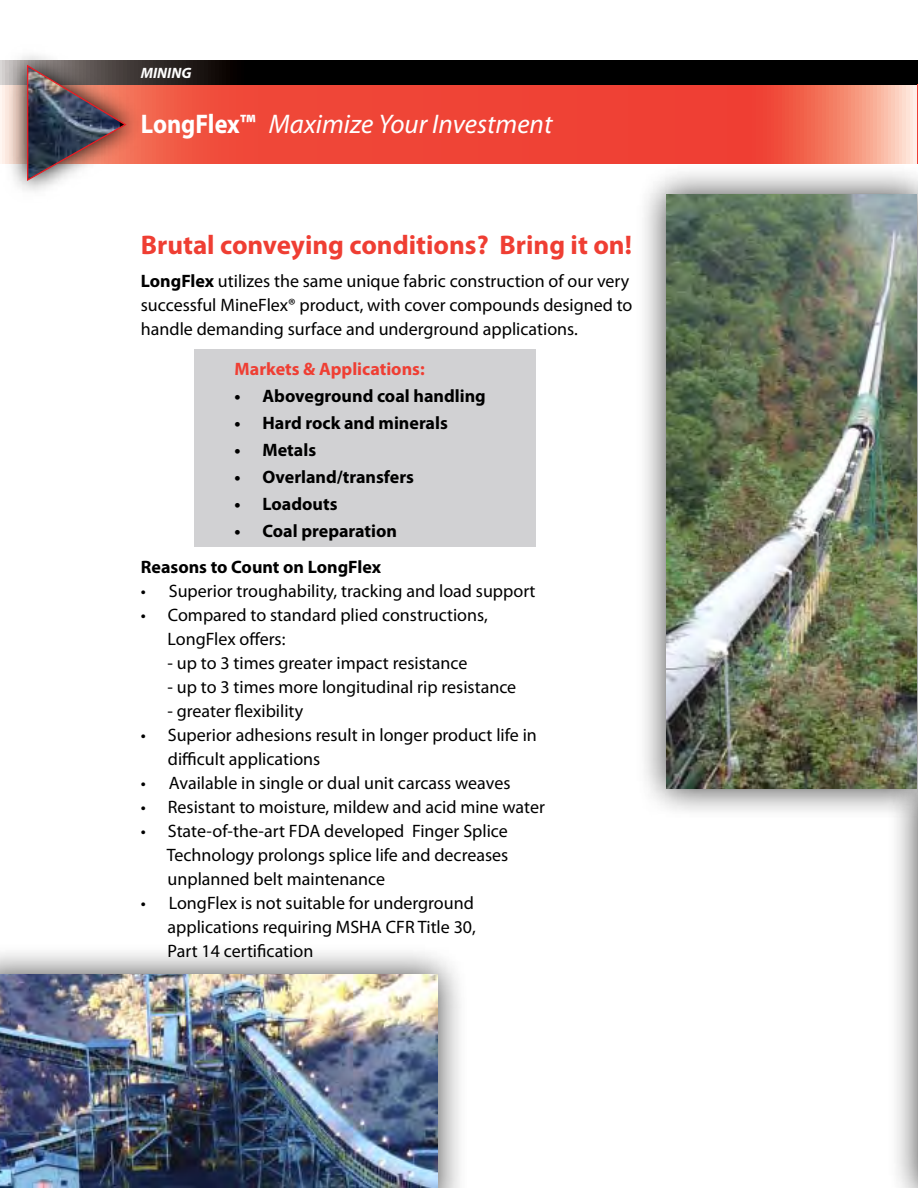
<style>
.page{position:relative;width:918px;height:1188px;background:#fff}
.page>*{position:absolute;margin:0;border:0;box-sizing:border-box;transform-origin:0 0}
.t1{font:700 27px "Myriad Pro";color:#ef3e33}
.t2{font:italic 27px "Myriad Pro";color:#fff}
.t3{font:18px/24px "Myriad Pro";color:#000}
.t4{font:700 18px "Myriad Pro";color:#000}
.t5{font:700 18px "Myriad Pro";color:#ef3e33}
.t6{font:italic 700 15px "Myriad Pro";color:#fff}
.s1{font-weight:700;font-style:normal}
.s2{font-weight:700}
</style>
<div class="page">
<div style="left:633px;top:161px;width:285px;height:657px;background:#000;opacity:.75"></div>
<img style="left:667px;top:194px;width:250px;height:595px">
<svg style="left:141px;top:85px;width:776px;height:79px;background:#f05444"></svg>
<svg style="left:141px;top:61px;width:777px;height:24px;background:#030302"></svg>
<img style="left:0;top:55px;width:141px;height:136px">
<img style="left:26px;top:64px;width:102px;height:118px">
<div style="left:194px;top:349px;width:342px;height:198px;background:#d1d1d3"></div>
<hr style="left:917px;top:85px;width:1px;height:79px;background:#ef3e33">
<div style="left:886px;top:760px;width:32px;height:428px;background:#000;opacity:.75"></div>
<div style="left:0;top:942px;width:467px;height:246px;background:#000;opacity:.75"></div>
<img style="left:0;top:975px;width:438px;height:213px">
<p class="t6" style="left:141px;top:63px;width:52px">MINING</p>
<h1 class="t2" style="left:141px;top:107px;width:413px"><span class="s1">LongFlex™</span> Maximize Your Investment</h1>
<h1 class="t1" style="left:141px;top:227px;width:493px">Brutal conveying conditions? Bring it on!</h1>
<p class="t3" style="left:141px;top:268px;width:493px"><span class="s2">LongFlex</span> utilizes the same unique fabric construction of our very successful MineFlex® product, with cover compounds designed to handle demanding surface and underground applications.</p>
<p class="t5" style="left:235px;top:357px;width:192px">Markets &amp; Applications:</p>
<p class="t4" style="left:235px;top:384px;width:253px">• Aboveground coal handling</p>
<p class="t4" style="left:235px;top:411px;width:215px">• Hard rock and minerals</p>
<p class="t4" style="left:235px;top:438px;width:83px">• Metals</p>
<p class="t4" style="left:235px;top:465px;width:181px">• Overland/transfers</p>
<p class="t4" style="left:235px;top:492px;width:104px">• Loadouts</p>
<p class="t4" style="left:235px;top:519px;width:164px">• Coal preparation</p>
<p class="t4" style="left:141px;top:555px;width:242px">Reasons to Count on LongFlex</p>
<p class="t3" style="left:141px;top:579px;width:396px">• Superior troughability, tracking and load support</p>
<p class="t3" style="left:168px;top:603px;width:322px;text-indent:-27px">• Compared to standard plied constructions,<br>LongFlex offers:</p>
<p class="t3" style="left:168px;top:651px;width:301px">- up to 3 times greater impact resistance</p>
<p class="t3" style="left:168px;top:675px;width:350px">- up to 3 times more longitudinal rip resistance</p>
<p class="t3" style="left:168px;top:699px;width:137px">- greater flexibility</p>
<p class="t3" style="left:168px;top:723px;width:370px;text-indent:-27px">• Superior adhesions result in longer product life in difficult applications</p>
<p class="t3" style="left:141px;top:771px;width:371px">• Available in single or dual unit carcass weaves</p>
<p class="t3" style="left:141px;top:795px;width:406px">• Resistant to moisture, mildew and acid mine water</p>
<p class="t3" style="left:167px;top:819px;width:343px;text-align:justify;text-indent:-26px">• State-of-the-art FDA developed Finger Splice Technology prolongs splice life and decreases unplanned belt maintenance</p>
<p class="t3" style="left:168px;top:891px;width:310px;text-align:justify;text-indent:-27px">• LongFlex is not suitable for underground applications requiring MSHA CFR Title 30, Part 14 certification</p>
</div>
